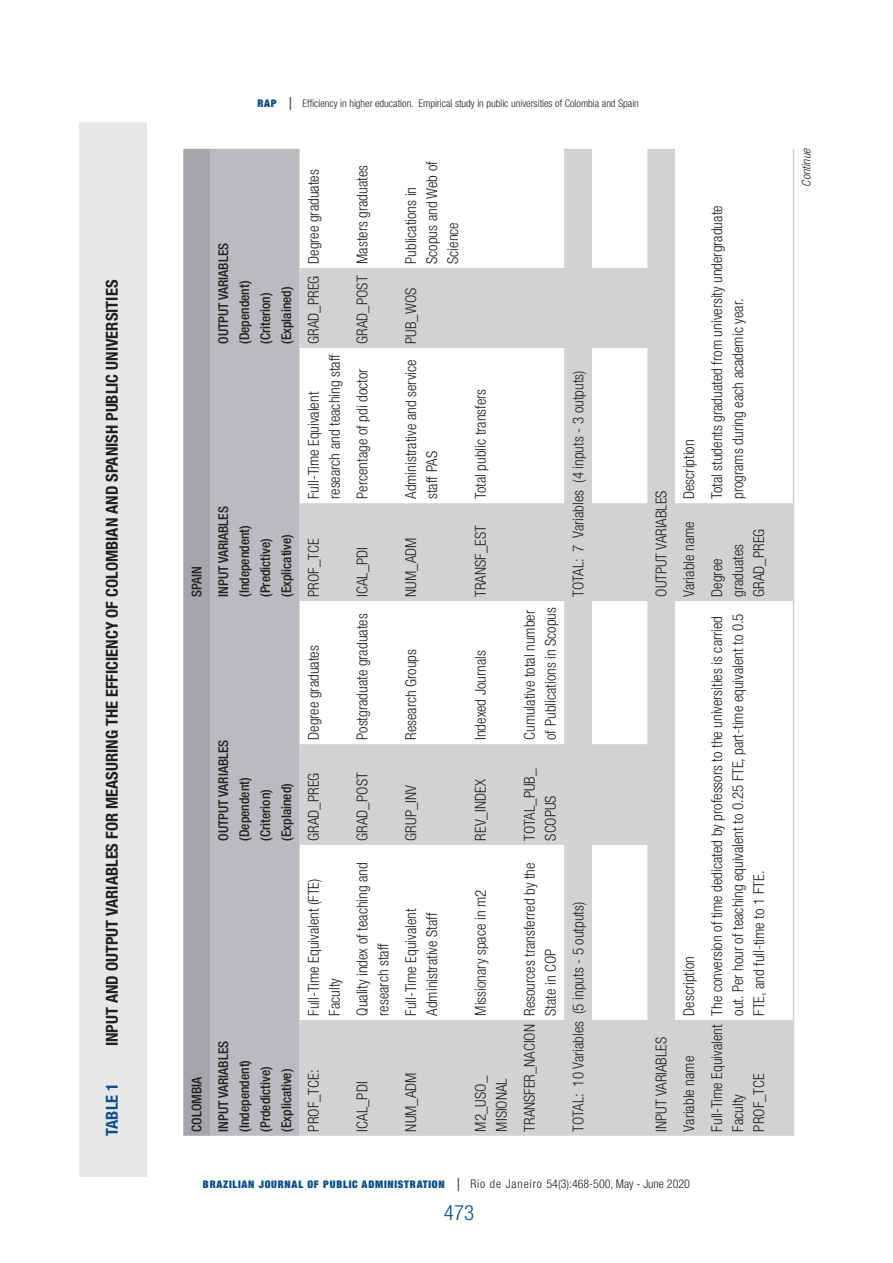
<style>
.page{position:relative;width:893px;height:1263px;background:#fff}
.page>*{position:absolute;margin:0;border:0;box-sizing:border-box;transform-origin:0 0}
.t1{font:300 condensed 21px "Helvetica Neue LT Std";color:#0c4f89}
.tit_tab{font:700 condensed 16.5px "Helvetica Neue LT Std";color:#231f20}
.tit_tab-2{font:700 condensed 16.5px "Helvetica Neue LT Std";color:#0c4f89}
.TEXTO_TAB{font:300 condensed 15px/21px "Helvetica Neue LT Std";color:#231f20}
.GARGANTA{font:500 condensed 13.5px/21px "Helvetica Neue LT Std";color:#231f20}
.TEXTO_TAB-2{font:italic 300 condensed 12px "Helvetica Neue LT Std";color:#231f20}
.t2{font:300 condensed 10.5px "Helvetica Neue LT Std";color:#231f20}
.t3{font:900 expanded 10.5px "Helvetica Neue";letter-spacing:.07em;color:#0c4f89}
.s1{font-family:"Helvetica Neue";font-weight:900;font-stretch:expanded;color:#0c4f89}
.s2{font-size:18px}
.s3{font-family:"Helvetica Neue LT Std";font-weight:300;font-stretch:condensed;font-size:18px;color:#231f20}
.s4{font-family:"Helvetica Neue LT Std";font-weight:300;font-stretch:condensed;font-size:12px;color:#231f20}
</style>
<div class="page">
<div style="left:79px;top:123px;width:68px;height:1054px;background:#e6e7e9"></div>
<svg style="left:183px;top:149px;width:27px;height:987px"></svg>
<div style="left:210px;top:149px;width:90px;height:987px;background:#babbbe"></div>
<svg style="left:300px;top:149px;width:493px;height:987px"></svg>
<hr style="left:793px;top:1020px;width:1px;height:116px;background:#d1d2d4">
<hr style="left:793px;top:845px;width:1px;height:175px;background:#d1d2d4">
<hr style="left:793px;top:744px;width:1px;height:101px;background:#d1d2d4">
<hr style="left:793px;top:601px;width:1px;height:143px;background:#d1d2d4">
<hr style="left:793px;top:503px;width:1px;height:98px;background:#d1d2d4">
<hr style="left:793px;top:348px;width:1px;height:155px;background:#d1d2d4">
<hr style="left:793px;top:268px;width:1px;height:80px;background:#d1d2d4">
<hr style="left:793px;top:149px;width:1px;height:119px;background:#d1d2d4">
<p class="tit_tab" style="left:102px;top:1046px;width:768px;rotate:-90deg">INPUT AND OUTPUT VARIABLES FOR MEASURING THE EFFICIENCY OF COLOMBIAN AND SPANISH PUBLIC UNIVERSITIES</p>
<p class="tit_tab-2" style="left:102px;top:1136px;width:54px;rotate:-90deg">TABLE 1</p>
<p class="t2" style="left:257px;top:98px;width:383px"><span class="s1">RAP</span> <span class="s2">|</span> Efficiency in higher education. Empirical study in public universities of Colombia and Spain</p>
<p class="GARGANTA" style="left:186px;top:597px;width:33px;rotate:-90deg">SPAIN</p>
<p class="GARGANTA" style="left:186px;top:1131px;width:57px;rotate:-90deg">COLOMBIA</p>
<p class="GARGANTA" style="left:213px;top:344px;width:102px;rotate:-90deg">OUTPUT VARIABLES (Dependent) (Criterion) (Explained)</p>
<p class="GARGANTA" style="left:213px;top:597px;width:92px;rotate:-90deg">INPUT VARIABLES (Independent) (Predictive) (Explicative)</p>
<p class="GARGANTA" style="left:213px;top:841px;width:102px;rotate:-90deg">OUTPUT VARIABLES (Dependent) (Criterion) (Explained)</p>
<p class="GARGANTA" style="left:213px;top:1131px;width:92px;rotate:-90deg">INPUT VARIABLES (Independent) (Prdedictive) (Explicative)</p>
<p class="TEXTO_TAB" style="left:303px;top:264px;width:96px;rotate:-90deg">Degree graduates</p>
<p class="TEXTO_TAB" style="left:303px;top:344px;width:70px;rotate:-90deg">GRAD_PREG</p>
<p class="TEXTO_TAB" style="left:303px;top:499px;width:146px;rotate:-90deg">Full-Time Equivalent research and teaching staff</p>
<p class="TEXTO_TAB" style="left:352px;top:264px;width:100px;rotate:-90deg">Masters graduates</p>
<p class="TEXTO_TAB" style="left:352px;top:344px;width:70px;rotate:-90deg">GRAD_POST</p>
<p class="TEXTO_TAB" style="left:352px;top:499px;width:132px;rotate:-90deg">Percentage of pdi doctor</p>
<p class="TEXTO_TAB" style="left:303px;top:597px;width:60px;rotate:-90deg">PROF_TCE</p>
<p class="TEXTO_TAB" style="left:303px;top:740px;width:96px;rotate:-90deg">Degree graduates</p>
<p class="TEXTO_TAB" style="left:303px;top:841px;width:70px;rotate:-90deg">GRAD_PREG</p>
<p class="TEXTO_TAB" style="left:303px;top:1016px;width:139px;rotate:-90deg">Full-Time Equivalent (FTE)<br>Faculty</p>
<p class="TEXTO_TAB" style="left:352px;top:597px;width:51px;rotate:-90deg">ICAL_PDI</p>
<p class="TEXTO_TAB" style="left:352px;top:740px;width:128px;rotate:-90deg">Postgraduate graduates</p>
<p class="TEXTO_TAB" style="left:352px;top:841px;width:70px;rotate:-90deg">GRAD_POST</p>
<p class="TEXTO_TAB" style="left:352px;top:1016px;width:155px;rotate:-90deg">Quality index of teaching and research staff</p>
<p class="TEXTO_TAB" style="left:303px;top:1131px;width:63px;rotate:-90deg">PROF_TCE:</p>
<p class="TEXTO_TAB" style="left:352px;top:1131px;width:51px;rotate:-90deg">ICAL_PDI</p>
<p class="TEXTO_TAB" style="left:400px;top:264px;width:104px;rotate:-90deg">Publications in<br>Scopus and Web of<br>Science</p>
<p class="TEXTO_TAB" style="left:400px;top:344px;width:58px;rotate:-90deg">PUB_WOS</p>
<p class="TEXTO_TAB" style="left:400px;top:499px;width:141px;rotate:-90deg">Administrative and service staff PAS</p>
<p class="TEXTO_TAB" style="left:400px;top:597px;width:61px;rotate:-90deg">NUM_ADM</p>
<p class="TEXTO_TAB" style="left:400px;top:740px;width:92px;rotate:-90deg">Research Groups</p>
<p class="TEXTO_TAB" style="left:400px;top:841px;width:57px;rotate:-90deg">GRUP_INV</p>
<p class="TEXTO_TAB" style="left:400px;top:1016px;width:109px;rotate:-90deg">Full-Time Equivalent<br>Administrative Staff</p>
<p class="TEXTO_TAB" style="left:400px;top:1131px;width:61px;rotate:-90deg">NUM_ADM</p>
<p class="TEXTO_TAB" style="left:470px;top:499px;width:112px;rotate:-90deg">Total public transfers</p>
<p class="TEXTO_TAB" style="left:470px;top:597px;width:73px;rotate:-90deg">TRANSF_EST</p>
<p class="TEXTO_TAB" style="left:470px;top:740px;width:91px;rotate:-90deg">Indexed Journals</p>
<p class="TEXTO_TAB" style="left:470px;top:841px;width:63px;rotate:-90deg">REV_INDEX</p>
<p class="TEXTO_TAB" style="left:470px;top:1016px;width:127px;rotate:-90deg">Missionary space in m2</p>
<p class="TEXTO_TAB" style="left:470px;top:1131px;width:57px;rotate:-90deg">M2_USO_<br>MISIONAL</p>
<p class="TEXTO_TAB" style="left:519px;top:740px;width:134px;rotate:-90deg">Cumulative total number of Publications in Scopus</p>
<p class="TEXTO_TAB" style="left:519px;top:841px;width:73px;rotate:-90deg">TOTAL_PUB_<br>SCOPUS</p>
<p class="TEXTO_TAB" style="left:519px;top:1016px;width:155px;rotate:-90deg">Resources transferred by the<br>State in COP</p>
<p class="TEXTO_TAB" style="left:519px;top:1131px;width:109px;rotate:-90deg">TRANSFER_NACION</p>
<p class="TEXTO_TAB" style="left:567px;top:597px;width:228px;rotate:-90deg">TOTAL: 7 Variables (4 inputs - 3 outputs)</p>
<p class="TEXTO_TAB" style="left:567px;top:1131px;width:231px;rotate:-90deg">TOTAL: 10 Variables (5 inputs - 5 outputs)</p>
<p class="TEXTO_TAB" style="left:651px;top:597px;width:108px;rotate:-90deg">OUTPUT VARIABLES</p>
<p class="TEXTO_TAB" style="left:651px;top:1131px;width:96px;rotate:-90deg">INPUT VARIABLES</p>
<p class="TEXTO_TAB" style="left:678px;top:499px;width:61px;rotate:-90deg">Description</p>
<p class="TEXTO_TAB" style="left:678px;top:597px;width:77px;rotate:-90deg">Variable name</p>
<p class="TEXTO_TAB" style="left:678px;top:1016px;width:61px;rotate:-90deg">Description</p>
<p class="TEXTO_TAB" style="left:678px;top:1131px;width:77px;rotate:-90deg">Variable name</p>
<p class="TEXTO_TAB" style="left:706px;top:499px;width:295px;rotate:-90deg">Total students graduated from university undergraduate programs during each academic year.</p>
<p class="TEXTO_TAB" style="left:706px;top:597px;width:70px;rotate:-90deg">Degree graduates<br>GRAD_PREG</p>
<p class="TEXTO_TAB" style="left:706px;top:1016px;width:404px;rotate:-90deg">The conversion of time dedicated by professors to the universities is carried out. Per hour of teaching equivalent to 0.25 FTE, part-time equivalent to 0.5<br>FTE, and full-time to 1 FTE.</p>
<p class="TEXTO_TAB" style="left:706px;top:1131px;width:109px;rotate:-90deg">Full-Time Equivalent<br>Faculty<br>PROF_TCE</p>
<p class="t3" style="left:203px;top:1177px;width:488px">BRAZILIAN JOURNAL OF PUBLIC ADMINISTRATION <span class="s3">|</span> <span class="s4">Rio de Janeiro 54(3):468-500, May - June 2020</span></p>
<h1 class="t1" style="left:444px;top:1200px;width:32px">473</h1>
<p class="TEXTO_TAB-2" style="left:799px;top:186px;width:40px;rotate:-90deg">Continue</p>
</div>
